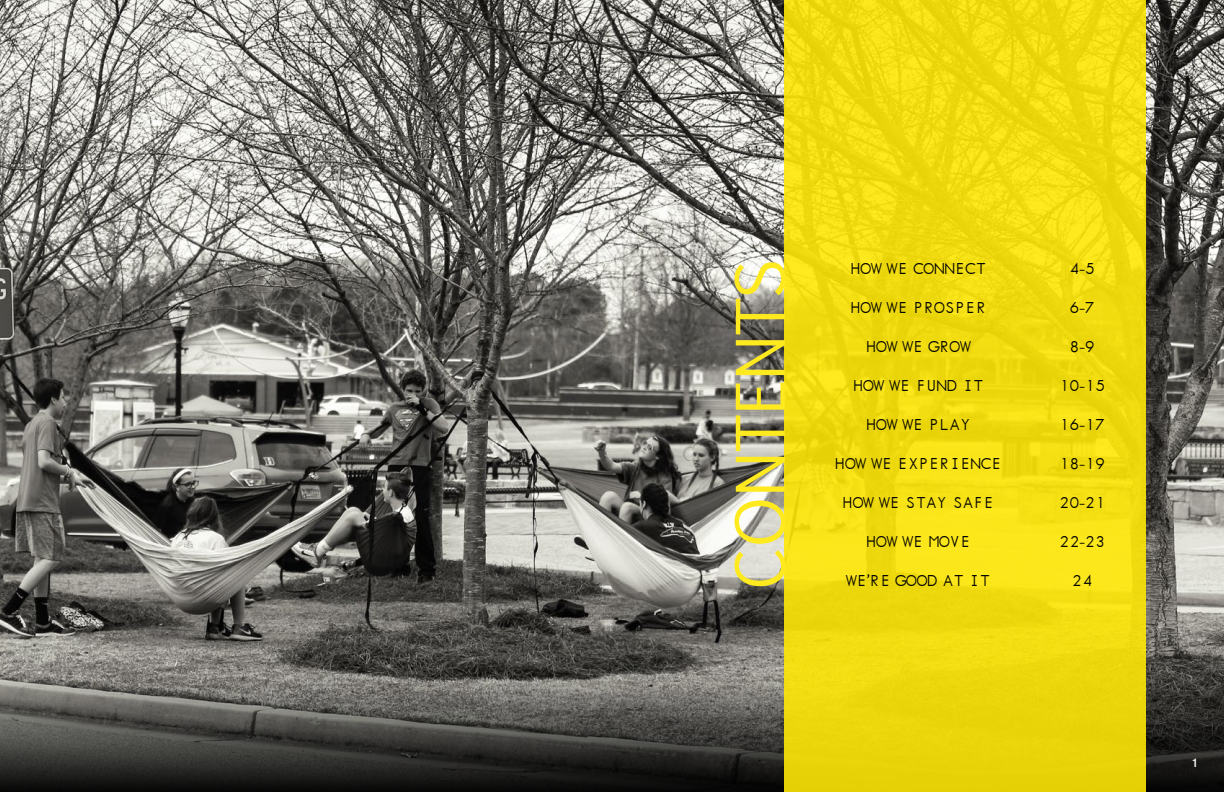
<style>
.page{position:relative;width:1224px;height:792px;background:#fff}
.page>*{position:absolute;margin:0;border:0;box-sizing:border-box;transform-origin:0 0}
.t1{font:64px "Euphemia CAS";color:#ffea1f}
.t2{font:19px/39px "Normafixed Tryout";letter-spacing:-.05em;color:#000;text-align:center}
.t3{font:500 condensed 12px "Helvetica Neue";color:#fff}
.s1{font-family:"Nyala"}
</style>
<div class="page">
<img style="left:0;top:0;width:1224px;height:610px">
<svg style="left:0;top:610px;width:1224px;height:182px;background:#504e4b"></svg>
<div style="left:785px;top:0;width:361px;height:792px;background:linear-gradient(to right,#f0db10,#f0dc10)"></div>
<h1 class="t1" style="left:715px;top:590px;width:332px;rotate:-90deg">CONTENTS</h1>
<p class="t2" style="left:834px;top:249px;width:170px">HOW WE CONNECT<br>HOW WE PROSPER<br>HOW WE GROW<br>HOW WE FUND IT<br>HOW WE PLAY<br>HOW WE EXPERIENCE<br>HOW WE STAY SAFE<br>HOW WE MOVE<br>WE<span class="s1">’</span>RE GOOD AT IT</p>
<p class="t2" style="left:1059px;top:249px;width:49px">4<span class="s1">-</span>5<br>6<span class="s1">-</span>7<br>8<span class="s1">-</span>9<br>10<span class="s1">-</span>15<br>16<span class="s1">-</span>17<br>18<span class="s1">-</span>19<br>20<span class="s1">-</span>21<br>22<span class="s1">-</span>23<br>24</p>
<p class="t3" style="left:1192px;top:756px;width:7px">1</p>
</div>
